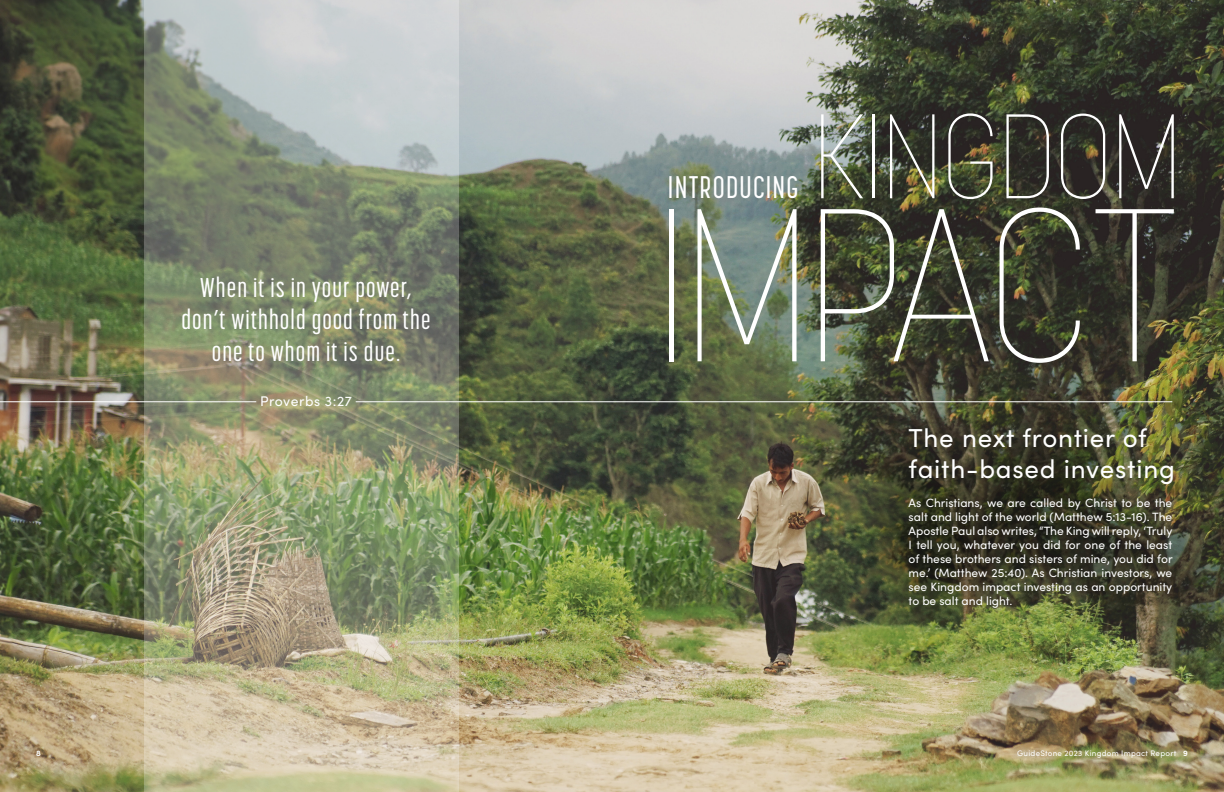
<style>
.page{position:relative;width:1224px;height:792px;background:#fff}
.page>*{position:absolute;margin:0;border:0;box-sizing:border-box;transform-origin:0 0}
.t1{font:100 215.8px "Korolev Condensed";letter-spacing:-.03em;color:#fff}
.t2{font:100 119px "Korolev Condensed";letter-spacing:-.01em;color:#fff}
.t3{font:500 31px "Korolev Compressed";letter-spacing:.04em;color:#fff}
.t4{font:500 27px/32.4px "Korolev Compressed";letter-spacing:.04em;color:#fff;text-align:center}
.t5{font:26px/31.2px "Sofia Pro";letter-spacing:.03em;color:#fff}
.t6{font:14px "Sofia Pro";letter-spacing:.035em;color:#fff}
.t7{font:12px/14px "Sofia Pro";color:#fff;text-align:justify}
.t8{font:8px "Sofia Pro";letter-spacing:.03em;color:#fff}
.t9{font:700 8px "Sofia Pro";color:#fff}
.s1{font-weight:700}
</style>
<div class="page">
<img style="left:0;top:0;width:1224px;height:792px">
<svg style="left:144px;top:0;width:315px;height:792px"></svg>
<hr style="left:0;top:401px;width:256px;height:1px;background:#fff">
<hr style="left:356px;top:401px;width:816px;height:1px;background:#fff">
<p class="t4" style="left:181px;top:271px;width:251px">When it is in your power, don’t withhold good from the one to whom it is due.</p>
<p class="t6" style="left:260px;top:391px;width:93px">Proverbs 3:27</p>
<p class="t3" style="left:668px;top:170px;width:132px">INTRODUCING</p>
<p class="t2" style="left:813px;top:86px;width:371px">KINGDOM</p>
<p class="t1" style="left:654px;top:157px;width:529px">IMPACT</p>
<p class="t5" style="left:909px;top:421px;width:268px">The next frontier of faith-based investing</p>
<p class="t7" style="left:909px;top:495px;width:266px">As Christians, we are called by Christ to be the salt and light of the world (Matthew 5:13-16). The Apostle Paul also writes, “The King will reply, ‘Truly I tell you, whatever you did for one of the least of these brothers and sisters of mine, you did for me.’ (Matthew 25:40). As Christian investors, we see Kingdom impact investing as an opportunity to be salt and light.</p>
<p class="t9" style="left:36px;top:747px;width:6px">8</p>
<p class="t8" style="left:1017px;top:747px;width:172px">GuideStone 2023 Kingdom Impact Report <span class="s1">9</span></p>
</div>
